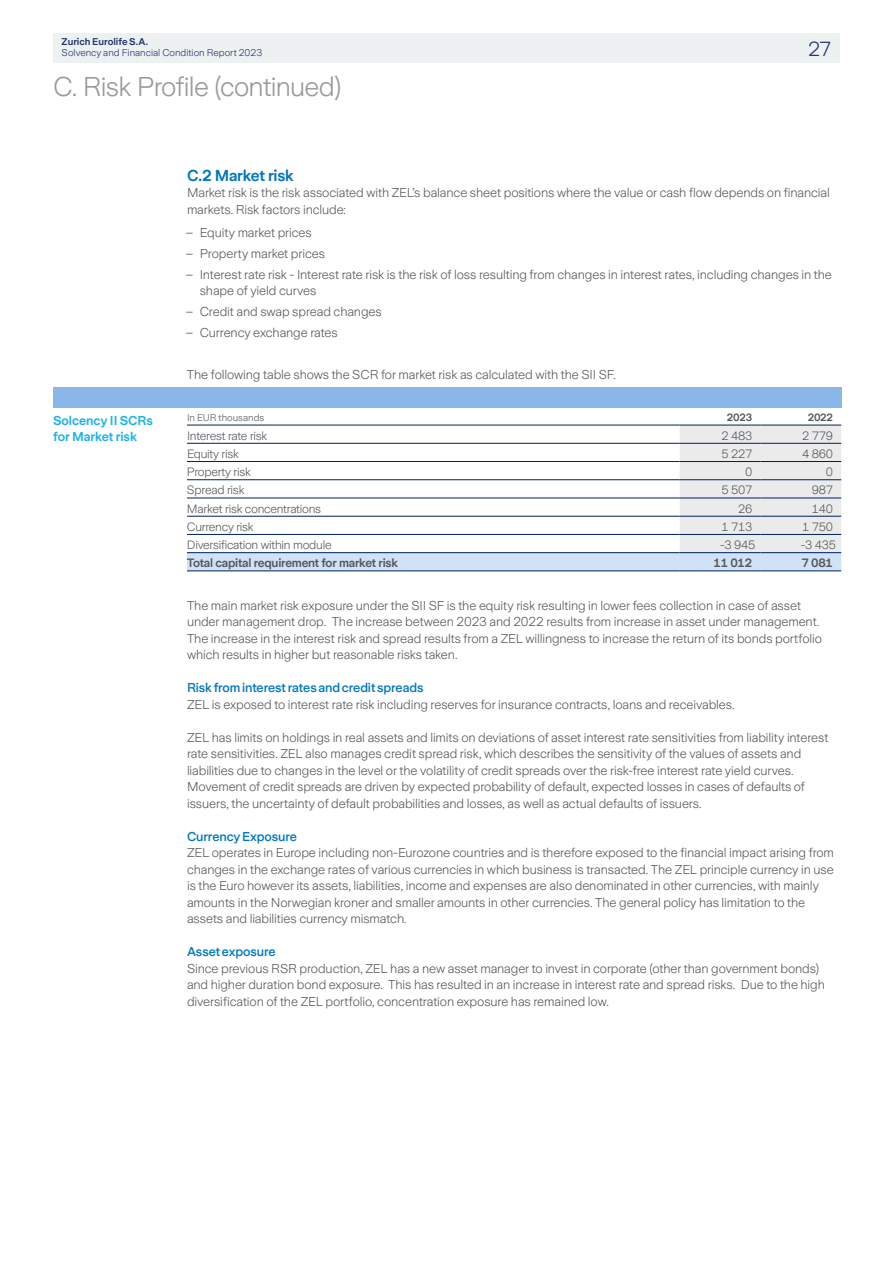
<style>
.page{position:relative;width:893px;height:1263px;background:#fff}
.page>*{position:absolute;margin:0;border:0;box-sizing:border-box;transform-origin:0 0}
.t1{font:300 27px "Zurich Sans";letter-spacing:-.03em;color:#999}
.t2{font:300 20.25px "Zurich Sans";color:#23366f}
.t3{font:600 15.75px "Zurich Sans";letter-spacing:-.02em;color:#0077be}
.t4{font:300 12.75px/16.5px "Zurich Sans";letter-spacing:-.01em;color:#58595b}
.t5{font:500 12.75px "Zurich Sans";letter-spacing:-.01em;color:#0077be}
.t6{font:600 12.75px/15.8px "Zurich Sans";letter-spacing:-.01em;color:#1fb1e6}
.t7{font:300 12px "Zurich Sans";letter-spacing:-.02em;color:#58595b}
.t8{font:600 12px "Zurich Sans";letter-spacing:-.02em;color:#58595b}
.t9{font:600 10.5px "Zurich Sans";letter-spacing:-.02em;color:#58595b}
.t10{font:300 9.75px "Zurich Sans";color:#23366f}
.t11{font:600 9.75px "Zurich Sans";color:#23366f}
.t12{font:300 9.75px "Zurich Sans";color:#58595b}
</style>
<div class="page">
<div style="left:53px;top:33px;width:787px;height:29px;background:#eef1f1"></div>
<div style="left:53px;top:387px;width:788px;height:20px;background:#8ab7e9"></div>
<svg style="left:187px;top:426px;width:654px;height:144px"></svg>
<hr style="left:187px;top:425px;width:493px;height:1px;background:#00205c">
<hr style="left:680px;top:425px;width:80px;height:1px;background:#00205c">
<hr style="left:760px;top:425px;width:81px;height:1px;background:#00205c">
<hr style="left:187px;top:443px;width:493px;height:1px;background:#00205c">
<hr style="left:680px;top:443px;width:80px;height:1px;background:#00205c">
<hr style="left:760px;top:443px;width:81px;height:1px;background:#00205c">
<hr style="left:187px;top:461px;width:493px;height:1px;background:#00205c">
<hr style="left:680px;top:461px;width:80px;height:1px;background:#00205c">
<hr style="left:760px;top:461px;width:81px;height:1px;background:#00205c">
<hr style="left:187px;top:479px;width:493px;height:1px;background:#00205c">
<hr style="left:680px;top:479px;width:80px;height:1px;background:#00205c">
<hr style="left:760px;top:479px;width:81px;height:1px;background:#00205c">
<hr style="left:187px;top:498px;width:493px;height:1px;background:#00205c">
<hr style="left:680px;top:498px;width:80px;height:1px;background:#00205c">
<hr style="left:760px;top:498px;width:81px;height:1px;background:#00205c">
<hr style="left:187px;top:516px;width:493px;height:1px;background:#00205c">
<hr style="left:680px;top:516px;width:80px;height:1px;background:#00205c">
<hr style="left:760px;top:516px;width:81px;height:1px;background:#00205c">
<hr style="left:187px;top:534px;width:493px;height:1px;background:#00205c">
<hr style="left:680px;top:534px;width:80px;height:1px;background:#00205c">
<hr style="left:760px;top:534px;width:81px;height:1px;background:#00205c">
<hr style="left:187px;top:552px;width:493px;height:1px;background:#00205c">
<hr style="left:680px;top:552px;width:80px;height:1px;background:#00205c">
<hr style="left:760px;top:552px;width:81px;height:1px;background:#00205c">
<hr style="left:187px;top:570px;width:493px;height:1px;background:#00205c">
<hr style="left:680px;top:570px;width:80px;height:1px;background:#00205c">
<hr style="left:760px;top:570px;width:81px;height:1px;background:#00205c">
<p class="t11" style="left:62px;top:36px;width:88px">Zurich Eurolife S.A.</p>
<p class="t10" style="left:62px;top:47px;width:202px">Solvency and Financial Condition Report 2023</p>
<h2 class="t2" style="left:808px;top:38px;width:25px">27</h2>
<h1 class="t1" style="left:53px;top:72px;width:290px">C. Risk Profile (continued)</h1>
<p class="t3" style="left:187px;top:167px;width:108px">C.2 Market risk</p>
<p class="t4" style="left:187px;top:185px;width:644px">Market risk is the risk associated with ZEL’s balance sheet positions where the value or cash flow depends on financial markets. Risk factors include:</p>
<p class="t4" style="left:186px;top:225px;width:128px">– Equity market prices</p>
<p class="t4" style="left:186px;top:245px;width:141px">– Property market prices</p>
<p class="t4" style="left:200px;top:266px;width:634px;text-indent:-14px">– Interest rate risk - Interest rate risk is the risk of loss resulting from changes in interest rates, including changes in the shape of yield curves</p>
<p class="t4" style="left:186px;top:303px;width:198px">– Credit and swap spread changes</p>
<p class="t4" style="left:186px;top:324px;width:154px">– Currency exchange rates</p>
<p class="t4" style="left:187px;top:366px;width:430px">The following table shows the SCR for market risk as calculated with the SII SF.</p>
<p class="t6" style="left:53px;top:413px;width:101px">Solcency II SCRs for Market risk</p>
<p class="t12" style="left:187px;top:412px;width:79px">In EUR thousands</p>
<p class="t9" style="left:727px;top:412px;width:27px">2023</p>
<p class="t9" style="left:808px;top:412px;width:27px">2022</p>
<p class="t7" style="left:187px;top:429px;width:82px">Interest rate risk</p>
<p class="t7" style="left:721px;top:429px;width:32px">2 483</p>
<p class="t7" style="left:802px;top:429px;width:32px">2 779</p>
<p class="t7" style="left:187px;top:447px;width:53px">Equity risk</p>
<p class="t7" style="left:721px;top:447px;width:32px">5 227</p>
<p class="t7" style="left:802px;top:447px;width:32px">4 860</p>
<p class="t7" style="left:187px;top:465px;width:65px">Property risk</p>
<p class="t7" style="left:745px;top:465px;width:9px">0</p>
<p class="t7" style="left:826px;top:465px;width:9px">0</p>
<p class="t7" style="left:187px;top:484px;width:59px">Spread risk</p>
<p class="t7" style="left:721px;top:484px;width:32px">5 507</p>
<p class="t7" style="left:812px;top:484px;width:23px">987</p>
<p class="t7" style="left:187px;top:502px;width:136px">Market risk concentrations</p>
<p class="t7" style="left:738px;top:502px;width:16px">26</p>
<p class="t7" style="left:812px;top:502px;width:23px">140</p>
<p class="t7" style="left:187px;top:520px;width:68px">Currency risk</p>
<p class="t7" style="left:721px;top:520px;width:32px">1 713</p>
<p class="t7" style="left:802px;top:520px;width:32px">1 750</p>
<p class="t7" style="left:187px;top:538px;width:146px">Diversification within module</p>
<p class="t7" style="left:720px;top:538px;width:37px">-3 945</p>
<p class="t7" style="left:801px;top:538px;width:37px">-3 435</p>
<p class="t8" style="left:187px;top:557px;width:213px">Total capital requirement for market risk</p>
<p class="t8" style="left:714px;top:557px;width:40px">11 012</p>
<p class="t8" style="left:802px;top:557px;width:33px">7 081</p>
<p class="t4" style="left:187px;top:597px;width:636px">The main market risk exposure under the SII SF is the equity risk resulting in lower fees collection in case of asset under management drop. The increase between 2023 and 2022 results from increase in asset under management.<br>The increase in the interest risk and spread results from a ZEL willingness to increase the return of its bonds portfolio which results in higher but reasonable risks taken.</p>
<p class="t5" style="left:187px;top:681px;width:238px">Risk from interest rates and credit spreads</p>
<p class="t4" style="left:187px;top:696px;width:549px">ZEL is exposed to interest rate risk including reserves for insurance contracts, loans and receivables.</p>
<p class="t4" style="left:187px;top:729px;width:643px">ZEL has limits on holdings in real assets and limits on deviations of asset interest rate sensitivities from liability interest rate sensitivities. ZEL also manages credit spread risk, which describes the sensitivity of the values of assets and liabilities due to changes in the level or the volatility of credit spreads over the risk-free interest rate yield curves.<br>Movement of credit spreads are driven by expected probability of default, expected losses in cases of defaults of issuers, the uncertainty of default probabilities and losses, as well as actual defaults of issuers.</p>
<p class="t5" style="left:187px;top:829px;width:112px">Currency Exposure</p>
<p class="t4" style="left:187px;top:845px;width:648px">ZEL operates in Europe including non-Eurozone countries and is therefore exposed to the financial impact arising from changes in the exchange rates of various currencies in which business is transacted. The ZEL principle currency in use is the Euro however its assets, liabilities, income and expenses are also denominated in other currencies, with mainly amounts in the Norwegian kroner and smaller amounts in other currencies. The general policy has limitation to the assets and liabilities currency mismatch.</p>
<p class="t5" style="left:187px;top:945px;width:90px">Asset exposure</p>
<p class="t4" style="left:187px;top:960px;width:639px">Since previous RSR production, ZEL has a new asset manager to invest in corporate (other than government bonds) and higher duration bond exposure. This has resulted in an increase in interest rate and spread risks. Due to the high diversification of the ZEL portfolio, concentration exposure has remained low.</p>
</div>
